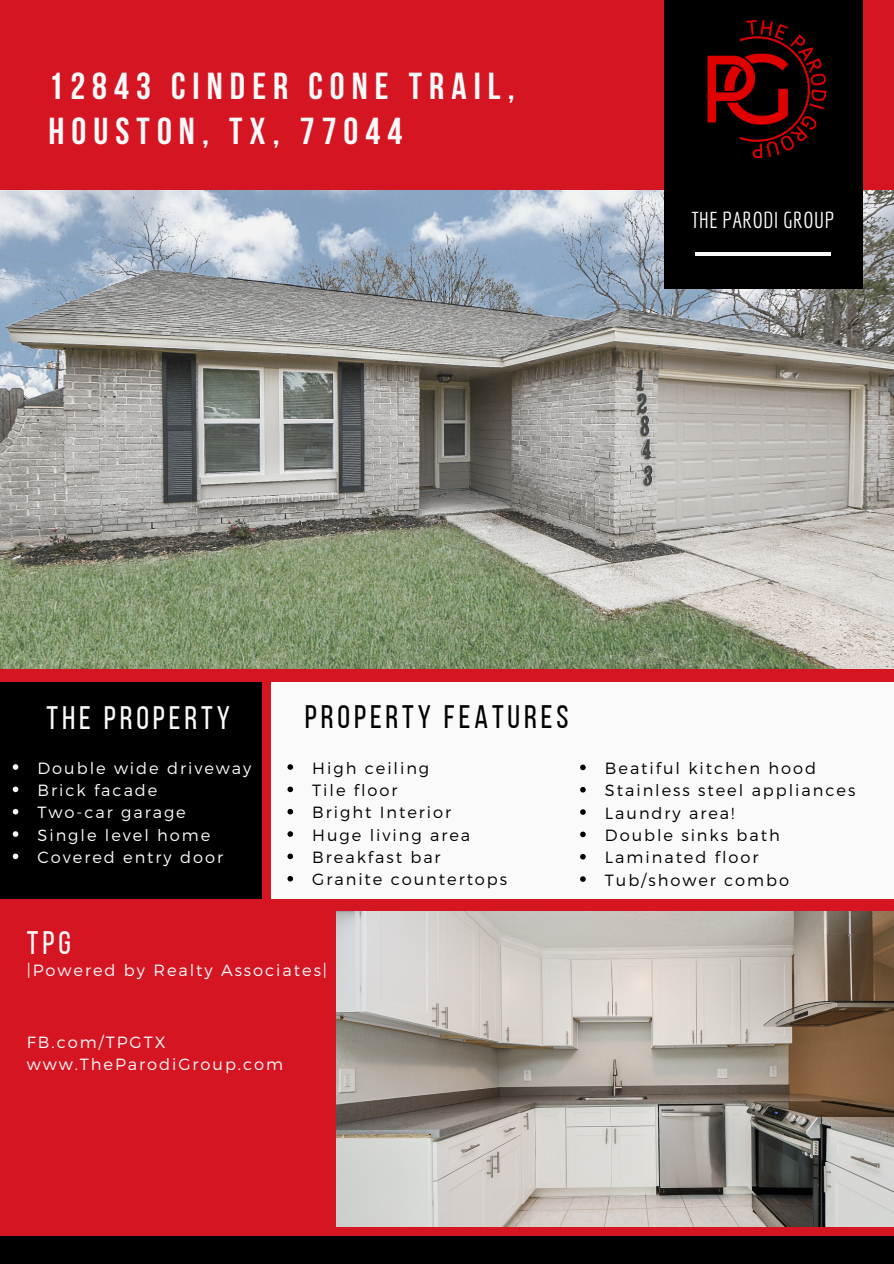
<style>
.page{position:relative;width:894px;height:1264px;background:#fff}
.page>*{position:absolute;margin:0;border:0;box-sizing:border-box;transform-origin:0 0}
.t1{font:700 37.5px/44.7px "Bebas Neue";letter-spacing:.19em;color:#fafafa}
.t2{font:32.4px "Bebas Neue";letter-spacing:.12em;color:#000}
.t3{font:32.4px "Bebas Neue";letter-spacing:.12em;color:#fafafa}
.t4{font:22.5px "Economica";color:#fafafa}
.t5{font:300 16.2px "Montserrat";letter-spacing:.12em;color:#000}
.t6{font:300 16.2px "Montserrat";letter-spacing:.12em;color:#fafafa}
</style>
<div class="page">
<div style="left:0;top:0;width:893px;height:1263px;background:#d61523"></div>
<img style="left:0;top:191px;width:893px;height:478px">
<div style="left:664px;top:0;width:198px;height:288px;background:#000"></div>
<div style="left:0;top:682px;width:262px;height:216px;background:#000"></div>
<div style="left:271px;top:682px;width:622px;height:216px;background:#fafafa"></div>
<hr style="left:695px;top:252px;width:135px;height:4px;background:#fafafa">
<img style="left:337px;top:911px;width:556px;height:315px">
<div style="left:0;top:1236px;width:893px;height:27px;background:#000"></div>
<img style="left:632px;top:0;width:261px;height:224px">
<svg style="left:13px;top:764px;width:5px;height:5px"></svg>
<svg style="left:13px;top:786px;width:5px;height:6px"></svg>
<svg style="left:13px;top:809px;width:5px;height:5px"></svg>
<svg style="left:13px;top:831px;width:5px;height:5px"></svg>
<svg style="left:13px;top:853px;width:5px;height:6px"></svg>
<svg style="left:287px;top:764px;width:6px;height:5px"></svg>
<svg style="left:287px;top:786px;width:6px;height:6px"></svg>
<svg style="left:287px;top:809px;width:6px;height:5px"></svg>
<svg style="left:287px;top:831px;width:6px;height:5px"></svg>
<svg style="left:287px;top:853px;width:6px;height:6px"></svg>
<svg style="left:287px;top:875px;width:6px;height:6px"></svg>
<svg style="left:580px;top:764px;width:5px;height:6px"></svg>
<svg style="left:580px;top:787px;width:5px;height:5px"></svg>
<svg style="left:580px;top:809px;width:5px;height:5px"></svg>
<svg style="left:580px;top:831px;width:5px;height:6px"></svg>
<svg style="left:580px;top:854px;width:5px;height:5px"></svg>
<svg style="left:580px;top:876px;width:5px;height:5px"></svg>
<p class="t1" style="left:48px;top:67px;width:467px">12843 CINDER CONE TRAIL,<br>HOUSTON, TX, 77044</p>
<h1 class="t4" style="left:691px;top:207px;width:145px">THE PARODI GROUP</h1>
<p class="t3" style="left:47px;top:704px;width:185px">THE PROPERTY</p>
<p class="t6" style="left:38px;top:757px;width:215px">Double wide driveway</p>
<h3 class="t6" style="left:38px;top:779px;width:121px">Brick facade</h3>
<p class="t6" style="left:38px;top:802px;width:150px">Two-car garage</p>
<p class="t6" style="left:38px;top:824px;width:174px">Single level home</p>
<p class="t6" style="left:38px;top:846px;width:187px">Covered entry door</p>
<h3 class="t3" style="left:27px;top:929px;width:46px">TPG</h3>
<p class="t2" style="left:305px;top:703px;width:265px">PROPERTY FEATURES</p>
<p class="t5" style="left:312px;top:757px;width:118px">High ceiling</p>
<p class="t5" style="left:312px;top:779px;width:87px">Tile floor</p>
<p class="t5" style="left:312px;top:802px;width:140px">Bright Interior</p>
<p class="t5" style="left:312px;top:824px;width:159px">Huge living area</p>
<p class="t5" style="left:312px;top:846px;width:130px">Breakfast bar</p>
<p class="t5" style="left:312px;top:868px;width:196px">Granite countertops</p>
<p class="t6" style="left:27px;top:959px;width:301px">|Powered by Realty Associates|</p>
<p class="t6" style="left:27px;top:1031px;width:140px">FB.com/TPGTX</p>
<p class="t6" style="left:27px;top:1053px;width:258px">www.TheParodiGroup.com</p>
<p class="t5" style="left:604px;top:757px;width:213px">Beatiful kitchen hood</p>
<p class="t5" style="left:604px;top:780px;width:252px">Stainless steel appliances</p>
<p class="t5" style="left:604px;top:802px;width:131px">Laundry area!</p>
<h2 class="t5" style="left:604px;top:824px;width:176px">Double sinks bath</h2>
<p class="t5" style="left:604px;top:847px;width:155px">Laminated floor</p>
<p class="t5" style="left:604px;top:869px;width:186px">Tub/shower combo</p>
</div>
